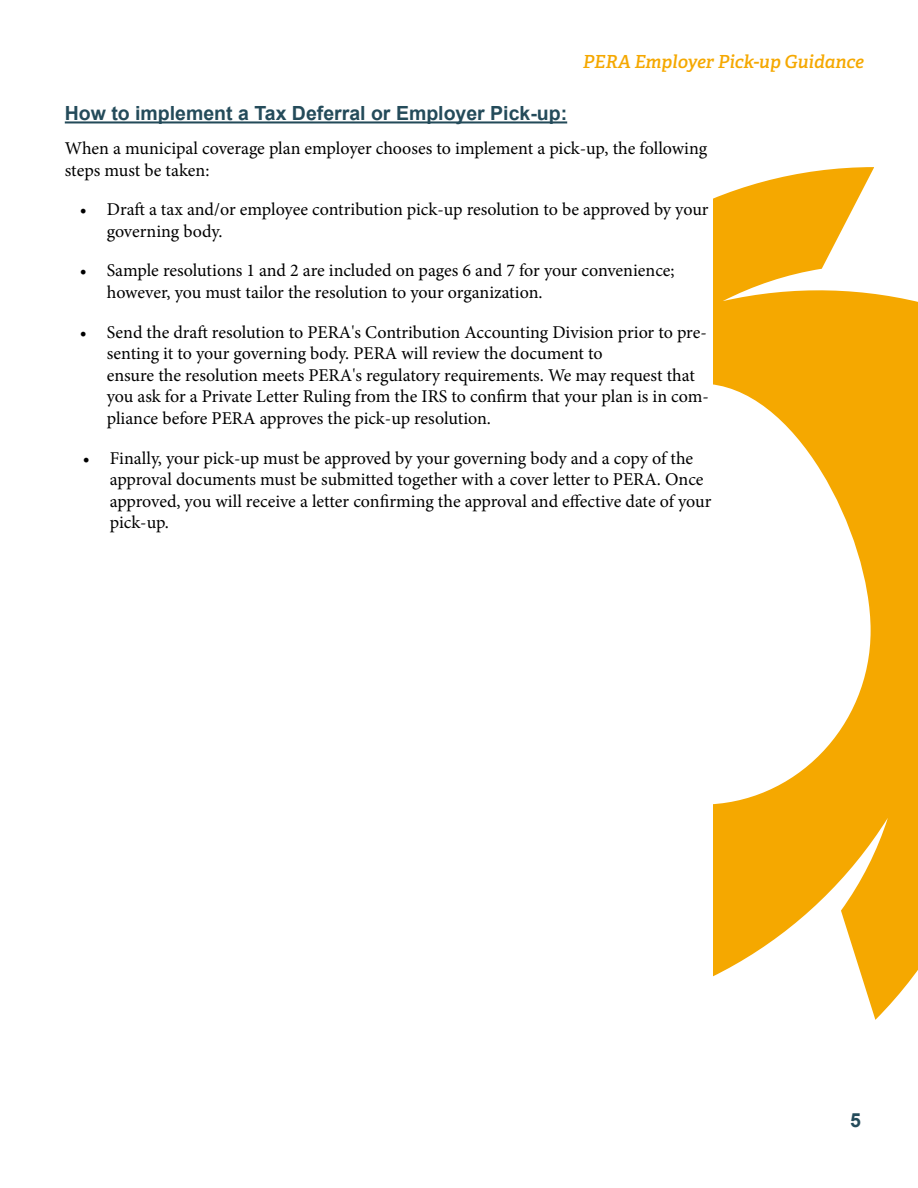
<style>
.page{position:relative;width:918px;height:1188px;background:#fff}
.page>*{position:absolute;margin:0;border:0;box-sizing:border-box;transform-origin:0 0}
.t1{font:700 19.5px "Arial";color:#244b5a}
.t2{font:18px/21.6px "Minion Pro";letter-spacing:-.005em;color:#000}
.t3{font:italic 600 18px "Adelle";color:#f5a800}
</style>
<div class="page">
<svg style="left:713px;top:167px;width:205px;height:853px;fill:#f5a800"></svg>
<hr style="left:65px;top:121px;width:502px;height:2px;background:#244b5a">
<p class="t3" style="left:583px;top:50px;width:283px">PERA Employer Pick-up Guidance</p>
<p class="t1" style="left:65px;top:100px;width:504px">How to implement a Tax Deferral or Employer Pick-up:</p>
<p class="t2" style="left:65px;top:138px;width:644px">When a municipal coverage plan employer chooses to implement a pick-up, the following steps must be taken:</p>
<p class="t2" style="left:107px;top:199px;width:603px;text-indent:-27px">• Draft a tax and/or employee contribution pick-up resolution to be approved by your governing body.</p>
<p class="t2" style="left:107px;top:260px;width:569px;text-indent:-27px">• Sample resolutions 1 and 2 are included on pages 6 and 7 for your convenience; however, you must tailor the resolution to your organization.</p>
<p class="t2" style="left:107px;top:321px;width:604px;text-indent:-27px">• Send the draft resolution to PERA's Contribution Accounting Division prior to pre&shy;senting it to your governing body. PERA will review the document to<br>ensure the resolution meets PERA's regulatory requirements. We may request that you ask for a Private Letter Ruling from the IRS to confirm that your plan is in com&shy;pliance before PERA approves the pick-up resolution.</p>
<p class="t2" style="left:110px;top:447px;width:603px;text-indent:-27px">• Finally, your pick-up must be approved by your governing body and a copy of the approval documents must be submitted together with a cover letter to PERA. Once approved, you will receive a letter confirming the approval and effective date of your pick-up.</p>
<p class="t1" style="left:850px;top:1107px;width:12px">5</p>
</div>
